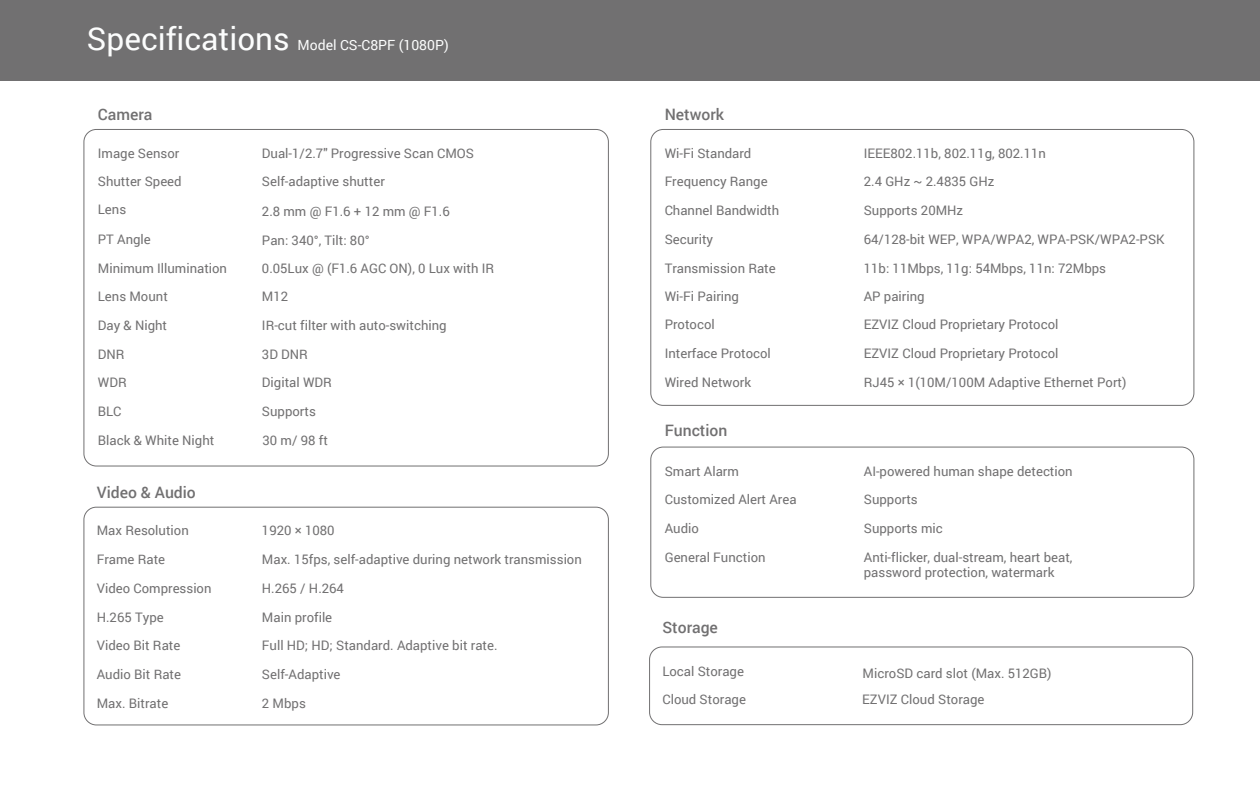
<style>
.page{position:relative;width:1260px;height:788px;background:#fff}
.page>*{position:absolute;margin:0;border:0;box-sizing:border-box;transform-origin:0 0}
.t1{font:31.5px "Roboto";color:#fcfdfd}
.t2{font:500 15.75px "Roboto";color:#717071}
.t3{font:14px "Roboto";color:#fcfdfd}
.t4{font:13.12px/28.1px "Roboto";color:#717071}
</style>
<div class="page">
<div style="left:0;top:0;width:1260px;height:80px;background:#717071"></div>
<div style="left:83px;top:506px;width:526px;height:219px;border:1px solid #717071;border-radius:12px"></div>
<div style="left:649px;top:646px;width:544px;height:79px;border:1px solid #717071;border-radius:12px"></div>
<div style="left:650px;top:129px;width:544px;height:277px;border:1px solid #717071;border-radius:12px"></div>
<div style="left:650px;top:446px;width:544px;height:151px;border:1px solid #717071;border-radius:12px"></div>
<h1 class="t1" style="left:87px;top:16px;width:204px">Specifications</h1>
<p class="t3" style="left:297px;top:35px;width:153px">Model CS-C8PF (1080P)</p>
<p class="t2" style="left:98px;top:103px;width:56px">Camera</p>
<p class="t4" style="left:98px;top:138px;width:83px">Image Sensor</p>
<p class="t4" style="left:262px;top:138px;width:214px">Dual-1/2.7" Progressive Scan CMOS</p>
<p class="t4" style="left:98px;top:167px;width:85px">Shutter Speed</p>
<p class="t4" style="left:262px;top:167px;width:124px">Self-adaptive shutter</p>
<p class="t4" style="left:98px;top:195px;width:30px">Lens</p>
<p class="t4" style="left:262px;top:196px;width:189px">2.8 mm @ F1.6 + 12 mm @ F1.6</p>
<p class="t4" style="left:98px;top:225px;width:55px">PT Angle</p>
<p class="t4" style="left:262px;top:226px;width:109px">Pan: 340°, Tilt: 80°</p>
<p class="t4" style="left:98px;top:254px;width:131px">Minimum Illumination</p>
<p class="t4" style="left:262px;top:254px;width:234px">0.05Lux @ (F1.6 AGC ON), 0 Lux with IR</p>
<p class="t4" style="left:98px;top:282px;width:72px">Lens Mount</p>
<p class="t4" style="left:262px;top:282px;width:28px">M12</p>
<p class="t4" style="left:98px;top:311px;width:71px">Day &amp; Night</p>
<p class="t4" style="left:262px;top:311px;width:186px">IR-cut filter with auto-switching</p>
<p class="t4" style="left:98px;top:339px;width:30px">DNR<br>WDR</p>
<p class="t4" style="left:262px;top:340px;width:48px">3D DNR</p>
<p class="t4" style="left:262px;top:368px;width:72px">Digital WDR</p>
<p class="t4" style="left:98px;top:396px;width:25px">BLC</p>
<p class="t4" style="left:262px;top:396px;width:55px">Supports</p>
<p class="t4" style="left:98px;top:425px;width:118px">Black &amp; White Night</p>
<p class="t4" style="left:263px;top:425px;width:67px">30 m/ 98 ft</p>
<p class="t2" style="left:97px;top:481px;width:101px">Video &amp; Audio</p>
<p class="t4" style="left:97px;top:515px;width:94px">Max Resolution</p>
<p class="t4" style="left:262px;top:515px;width:74px">1920 × 1080</p>
<p class="t4" style="left:97px;top:544px;width:70px">Frame Rate</p>
<p class="t4" style="left:262px;top:544px;width:321px">Max. 15fps, self-adaptive during network transmission</p>
<p class="t4" style="left:97px;top:573px;width:116px">Video Compression</p>
<p class="t4" style="left:262px;top:573px;width:84px">H.265 / H.264</p>
<p class="t4" style="left:97px;top:602px;width:69px">H.265 Type</p>
<p class="t4" style="left:262px;top:602px;width:72px">Main profile</p>
<p class="t4" style="left:97px;top:631px;width:85px">Video Bit Rate</p>
<p class="t4" style="left:262px;top:631px;width:237px">Full HD; HD; Standard. Adaptive bit rate.</p>
<p class="t4" style="left:97px;top:660px;width:86px">Audio Bit Rate</p>
<p class="t4" style="left:262px;top:660px;width:80px">Self-Adaptive</p>
<p class="t4" style="left:97px;top:688px;width:73px">Max. Bitrate</p>
<p class="t4" style="left:262px;top:688px;width:45px">2 Mbps</p>
<p class="t2" style="left:665px;top:103px;width:61px">Network</p>
<p class="t4" style="left:665px;top:138px;width:88px">Wi-Fi Standard</p>
<p class="t4" style="left:864px;top:138px;width:184px">IEEE802.11b, 802.11g, 802.11n</p>
<p class="t4" style="left:665px;top:166px;width:105px">Frequency Range</p>
<p class="t4" style="left:864px;top:166px;width:132px">2.4 GHz ~ 2.4835 GHz</p>
<p class="t4" style="left:665px;top:196px;width:116px">Channel Bandwidth</p>
<p class="t4" style="left:864px;top:196px;width:101px">Supports 20MHz</p>
<p class="t4" style="left:665px;top:225px;width:50px">Security</p>
<p class="t4" style="left:864px;top:225px;width:302px">64/128-bit WEP, WPA/WPA2, WPA-PSK/WPA2-PSK</p>
<p class="t4" style="left:665px;top:253px;width:113px">Transmission Rate<br>Wi-Fi Pairing</p>
<p class="t4" style="left:864px;top:253px;width:244px">11b: 11Mbps, 11g: 54Mbps, 11n: 72Mbps<br>AP pairing</p>
<p class="t4" style="left:665px;top:310px;width:52px">Protocol</p>
<p class="t4" style="left:864px;top:310px;width:196px">EZVIZ Cloud Proprietary Protocol</p>
<p class="t4" style="left:665px;top:339px;width:108px">Interface Protocol</p>
<p class="t4" style="left:864px;top:339px;width:196px">EZVIZ Cloud Proprietary Protocol</p>
<p class="t4" style="left:665px;top:368px;width:88px">Wired Network</p>
<p class="t4" style="left:864px;top:368px;width:264px">RJ45 × 1(10M/100M Adaptive Ethernet Port)</p>
<p class="t2" style="left:665px;top:419px;width:64px">Function</p>
<p class="t4" style="left:665px;top:457px;width:76px">Smart Alarm</p>
<p class="t4" style="left:864px;top:457px;width:210px">AI-powered human shape detection</p>
<p class="t4" style="left:665px;top:485px;width:133px">Customized Alert Area</p>
<p class="t4" style="left:864px;top:485px;width:55px">Supports</p>
<p class="t4" style="left:665px;top:513px;width:36px">Audio</p>
<p class="t4" style="left:864px;top:513px;width:80px">Supports mic</p>
<p class="t4" style="left:665px;top:542px;width:102px">General Function</p>
<p class="t4" style="left:864px;top:548px;width:210px;line-height:15.8px">Anti-flicker, dual-stream, heart beat, password protection, watermark</p>
<p class="t2" style="left:662px;top:616px;width:57px">Storage</p>
<p class="t4" style="left:662px;top:656px;width:83px">Local Storage</p>
<p class="t4" style="left:863px;top:658px;width:191px">MicroSD card slot (Max. 512GB)</p>
<p class="t4" style="left:662px;top:684px;width:85px">Cloud Storage</p>
<p class="t4" style="left:862px;top:684px;width:124px">EZVIZ Cloud Storage</p>
</div>
